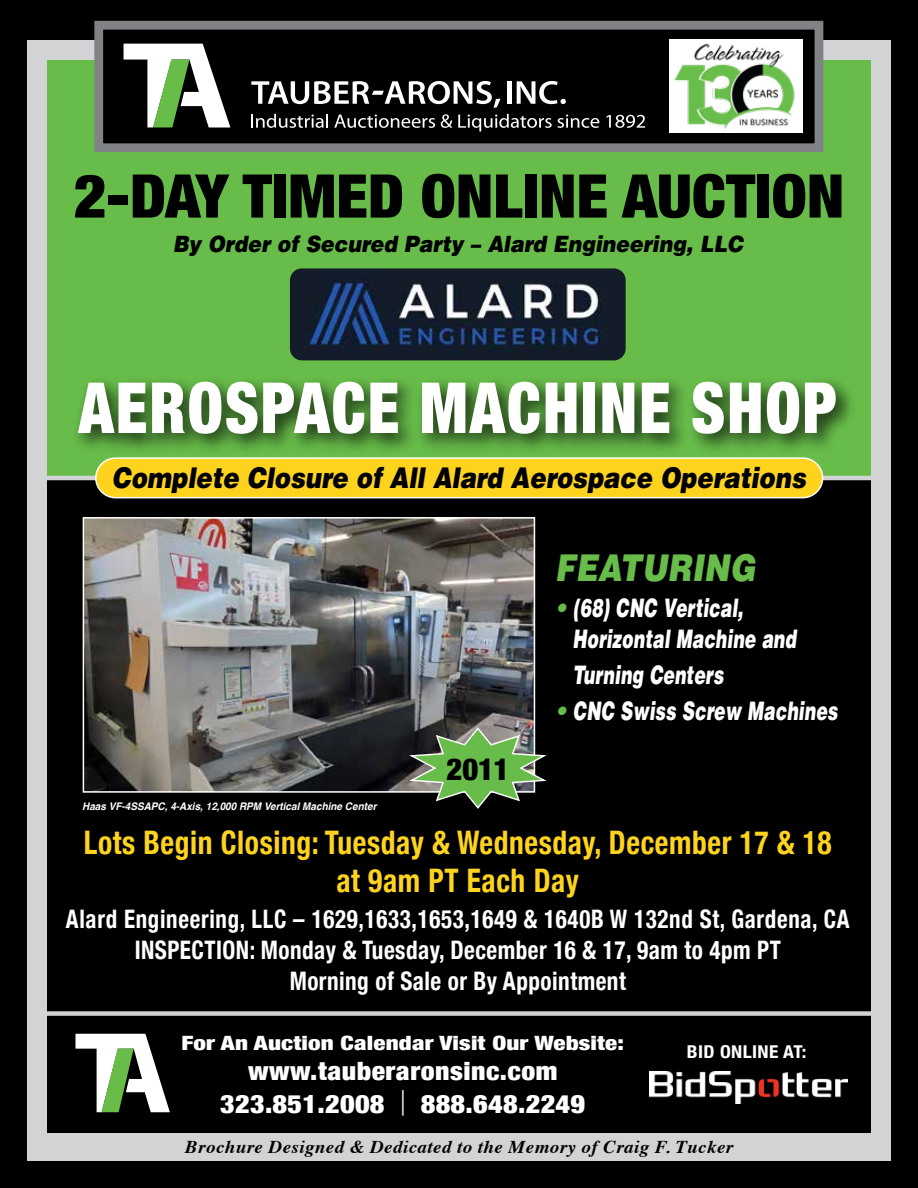
<style>
.page{position:relative;width:918px;height:1188px;background:#000}
.page>*{position:absolute;margin:0;border:0;box-sizing:border-box;transform-origin:0 0}
.t1{font:900 condensed 70.5px "Helvetica Neue";letter-spacing:.03em;color:#fff;scale:.9 1}
.t2{font:900 condensed 60.3px "Helvetica Neue";color:#000;scale:1.05 1}
.t3{font:italic 900 36.9px "Helvetica";letter-spacing:.01em;color:#68bd4a;scale:.83 1}
.t4{font:700 condensed 32.4px/37.5px "Helvetica Neue";letter-spacing:.02em;color:#fed31e;text-align:center;scale:.91 1}
.t5{font:900 condensed 30.45px "Helvetica Neue";color:#000}
.t6{font:italic 900 28.65px "Helvetica";color:#000;scale:.85 1}
.t7{font:900 condensed 25.65px "Helvetica Neue";letter-spacing:.01em;color:#fff;scale:1.1 1}
.t8{font:700 condensed 25.5px/31.5px "Helvetica Neue";letter-spacing:.02em;color:#fff;text-align:center;scale:.9 1}
.t9{font:italic 900 25.5px/31px "Helvetica";letter-spacing:.01em;color:#fff;scale:.67 1}
.t10{font:900 condensed 25.2px "Helvetica Neue";letter-spacing:.02em;color:#fff;scale:1.1 1}
.t11{font:italic 900 22.5px "Helvetica";color:#000;scale:.91 1}
.t12{font:900 condensed 19.65px "Helvetica Neue";letter-spacing:.005em;color:#fff;scale:1.27 1}
.t13{font:italic 700 18px "Times";letter-spacing:.025em;color:#000;scale:1.05 1}
.t14{font:700 condensed 17.7px "Helvetica Neue";letter-spacing:.02em;color:#fff;scale:1.1 1}
.t15{font:italic 700 10.5px "Helvetica";color:#fff;scale:.95 1}
.s1{color:#68bd4a}
.s2{font-weight:300;font-stretch:normal}
</style>
<div class="page">
<div style="left:27px;top:40px;width:864px;height:1121px;background:#d1d3d4"></div>
<div style="left:47px;top:60px;width:824px;height:417px;background:#68bd4a"></div>
<div style="left:47px;top:477px;width:824px;height:656px;background:#000"></div>
<hr style="left:40px;top:476px;width:843px;height:4px;background:#d1d3d4">
<div style="left:99px;top:25px;width:720px;height:123px;background:#000"></div>
<svg style="left:124px;top:44px;width:106px;height:84px"></svg>
<svg style="left:251px;top:114px;width:77px;height:14px"></svg>
<svg style="left:334px;top:115px;width:101px;height:13px"></svg>
<svg style="left:441px;top:114px;width:158px;height:18px"></svg>
<svg style="left:606px;top:115px;width:39px;height:13px"></svg>
<svg style="left:251px;top:81px;width:249px;height:27px"></svg>
<div style="left:507px;top:81px;width:5px;height:23px;background:#fff"></div>
<svg style="left:517px;top:81px;width:49px;height:23px"></svg>
<div style="left:94px;top:21px;width:729px;height:131px;border:9px solid #808285"></div>
<img style="left:669px;top:40px;width:134px;height:93px">
<div style="left:46px;top:1011px;width:830px;height:5px;background:#d1d3d4"></div>
<div style="left:96px;top:458px;width:727px;height:40px;background:#fed31e;border-radius:20px"></div>
<div style="left:95px;top:457px;width:728px;height:41px;border:1px solid #fff;border-radius:20px"></div>
<svg style="left:75px;top:1034px;width:95px;height:78px"></svg>
<img style="left:650px;top:1072px;width:197px;height:31px">
<div style="left:71px;top:374px;width:786px;height:81px;background:#000;opacity:.75"></div>
<img style="left:86px;top:520px;width:446px;height:270px">
<div style="left:83px;top:517px;width:452px;height:276px;border:2px solid #fff"></div>
<img style="left:290px;top:268px;width:336px;height:92px">
<svg style="left:407px;top:726px;width:140px;height:83px"></svg>
<h2 class="t2" style="left:74px;top:146px;width:735px">2-DAY TIMED ONLINE AUCTION</h2>
<p class="t11" style="left:173px;top:229px;width:628px">By Order of Secured Party – Alard Engineering, LLC</p>
<h1 class="t1" style="left:79px;top:350px;width:844px">AEROSPACE MACHINE SHOP</h1>
<p class="t6" style="left:112px;top:459px;width:818px">Complete Closure of All Alard Aerospace Operations</p>
<p class="t15" style="left:82px;top:798px;width:311px">Haas VF-4SSAPC, 4-Axis, 12,000 RPM Vertical Machine Center</p>
<p class="t5" style="left:447px;top:744px;width:64px">2011</p>
<h3 class="t3" style="left:555px;top:544px;width:243px">FEATURING</h3>
<p class="t9" style="left:572px;top:592px;width:336px;text-indent:-18px"><span class="s1">•</span> (68) CNC Vertical,<br>Horizontal Machine and</p>
<p class="t9" style="left:572px;top:658px;width:227px">Turning Centers</p>
<p class="t9" style="left:555px;top:694px;width:424px"><span class="s1">•</span> CNC Swiss Screw Machines</p>
<p class="t4" style="left:84px;top:821px;width:823px">Lots Begin Closing: Tuesday &amp; Wednesday, December 17 &amp; 18 at 9am PT Each Day</p>
<p class="t8" style="left:66px;top:901px;width:872px">Alard Engineering, LLC – 1629,1633,1653,1649 &amp; 1640B W 132nd St, Gardena, CA<br>INSPECTION: Monday &amp; Tuesday, December 16 &amp; 17, 9am to 4pm PT<br>Morning of Sale or By Appointment</p>
<p class="t12" style="left:181px;top:1027px;width:350px">For An Auction Calendar Visit Our Website:</p>
<p class="t10" style="left:248px;top:1050px;width:283px">www.tauberaronsinc.com</p>
<p class="t7" style="left:220px;top:1083px;width:333px">323.851.2008 <span class="s2">|</span> 888.648.2249</p>
<p class="t14" style="left:687px;top:1037px;width:110px">BID ONLINE AT:</p>
<p class="t13" style="left:185px;top:1130px;width:523px">Brochure Designed &amp; Dedicated to the Memory of Craig F. Tucker</p>
</div>
